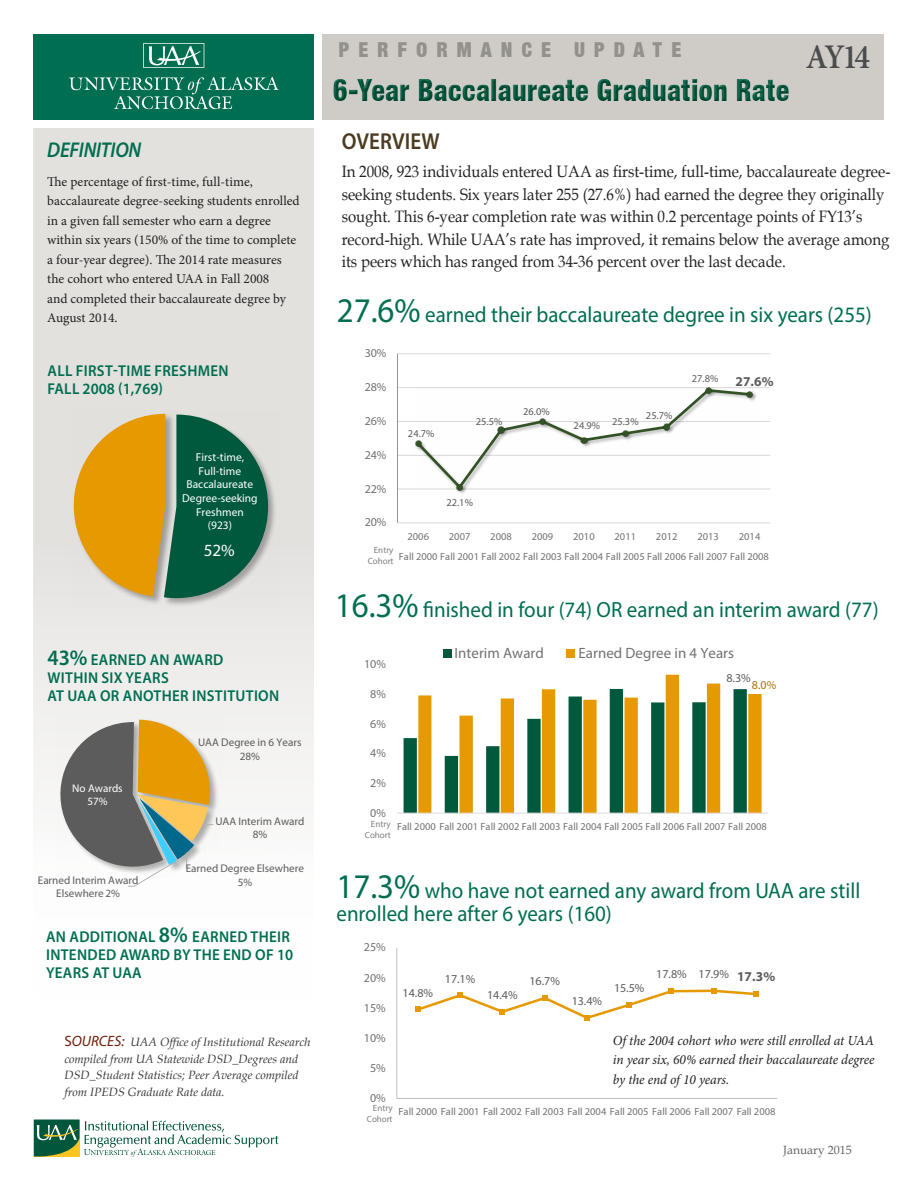
<style>
.page{position:relative;width:918px;height:1188px;background:#fff}
.page>*{position:absolute;margin:0;border:0;box-sizing:border-box;transform-origin:0 0}
.t1{font:600 34.65px "Minion Pro";color:#4b4c4d;scale:.91 1}
.t2{font:33px "Sans Black Cond";letter-spacing:.01em;color:#00573c;scale:.91 1}
.t3{font:600 23.1px "Myriad Pro";letter-spacing:.01em;color:#4b3b20;scale:.91 1}
.t4{font:22.05px/22.5px "Myriad Pro";color:#006e51;scale:.95 1}
.t5{font:22.05px "Sans Black Cond";letter-spacing:.43em;color:#93918b;scale:.95 1}
.t6{font:italic 600 21.45px "Myriad Pro";letter-spacing:-.01em;color:#006e51;scale:.91 1}
.t7{font:17.1px "Myriad Pro";color:#fff}
.t8{font:16.5px/22.5px "Book Antiqua";color:#231f20;scale:.91 1}
.t9{font:600 15.75px/18px "Myriad Pro";letter-spacing:.02em;color:#006e51;scale:.95 1}
.t10{font:15px "Myriad Pro";color:#727272}
.t11{font:italic 13.95px/19.5px "Minion Pro";letter-spacing:-.005em;color:#231f20;text-align:justify}
.t12{font:13.5px/19.5px "Minion Pro";color:#231f20}
.t13{font:700 13.5px "Myriad Pro";color:#5c5c5c}
.t14{font:italic 12px/16.5px "Book Antiqua";color:#312f30}
.t15{font:12px "Myriad Pro";letter-spacing:-.005em;color:#5c5c5c}
.t16{font:12px "Myriad Pro";letter-spacing:-.005em;color:#727272}
.t17{font:12px "Book Antiqua";color:#636366}
.t18{font:12px "Myriad Pro";color:#ad7300}
.t19{font:11.4px/13.8px "Myriad Pro";color:#fff;text-align:center}
.t20{font:11.1px/13.5px "Myriad Pro";color:#5c5c5c;text-align:center}
.t21{font:11.1px/13.5px "Myriad Pro";color:#fff;text-align:center}
.t22{font:10.5px/20.4px "Myriad Pro";letter-spacing:.005em;color:#727272}
.t23{font:10.5px "Myriad Pro";letter-spacing:.005em;color:#5c5c5c}
.t24{font:9px/10.8px "Myriad Pro";color:#7f7f7f;text-align:right}
.s1{font-size:22.05px}
.s2{font-family:"Myriad Pro";font-style:normal;font-size:15px;color:#6f1f09}
.s3{font-family:"Myriad Pro";font-size:15px;color:#6f1f09}
.s4{font-size:34.65px}
.s5{font-weight:700;font-size:13.5px}
</style>
<div class="page">
<div style="left:34px;top:34px;width:280px;height:85px;background:#006e51"></div>
<div style="left:323px;top:34px;width:561px;height:85px;background:#cfccc7"></div>
<div style="left:34px;top:129px;width:280px;height:1030px;background:linear-gradient(to bottom,#dcd9d5,#fff)"></div>
<div style="left:328px;top:71px;width:473px;height:41px;background:#231f20;opacity:.3"></div>
<svg style="left:69px;top:77px;width:210px;height:32px"></svg>
<svg style="left:143px;top:43px;width:61px;height:25px"></svg>
<svg style="left:34px;top:1120px;width:244px;height:36px"></svg>
<hr style="left:397px;top:523px;width:373px;height:1px;background:#d9d9d9">
<hr style="left:397px;top:489px;width:373px;height:1px;background:#d9d9d9">
<hr style="left:397px;top:455px;width:373px;height:1px;background:#d9d9d9">
<hr style="left:397px;top:421px;width:373px;height:1px;background:#d9d9d9">
<hr style="left:397px;top:387px;width:373px;height:1px;background:#d9d9d9">
<hr style="left:397px;top:354px;width:373px;height:1px;background:#d9d9d9">
<hr style="left:397px;top:354px;width:1px;height:169px;background:#929292">
<img style="left:458px;top:491px;width:8px;height:3px">
<img style="left:753px;top:392px;width:4px;height:9px">
<svg style="left:414px;top:387px;width:339px;height:104px"></svg>
<svg style="left:404px;top:738px;width:14px;height:75px"></svg>
<svg style="left:418px;top:675px;width:344px;height:138px"></svg>
<hr style="left:397px;top:813px;width:371px;height:1px;background:#dedede">
<div style="left:443px;top:649px;width:8px;height:8px;background:#00583d"></div>
<div style="left:567px;top:649px;width:8px;height:8px;background:#e69900"></div>
<hr style="left:396px;top:948px;width:1px;height:150px;background:#bfbfbf">
<hr style="left:397px;top:1098px;width:380px;height:1px;background:#bfbfbf">
<svg style="left:415px;top:988px;width:344px;height:33px"></svg>
<img style="left:161px;top:411px;width:119px;height:199px">
<img style="left:71px;top:411px;width:106px;height:197px">
<svg style="left:68px;top:414px;width:200px;height:184px"></svg>
<img style="left:135px;top:717px;width:86px;height:99px">
<img style="left:213px;top:791px;width:6px;height:62px">
<svg style="left:50px;top:720px;width:163px;height:167px"></svg>
<h3 class="t6" style="left:47px;top:136px;width:105px">DEFINITION</h3>
<p class="t12" style="left:47px;top:172px;width:254px">The percentage of first-time, full-time, baccalaureate degree-seeking students enrolled in a given fall semester who earn a degree within six years (150% of the time to complete a four-year degree). The 2014 rate measures the cohort who entered UAA in Fall 2008<br>and completed their baccalaureate degree by August 2014.</p>
<p class="t9" style="left:48px;top:361px;width:192px">ALL FIRST-TIME FRESHMEN<br>FALL 2008 (1,769)</p>
<p class="t19" style="left:182px;top:450px;width:77px">First-time,<br>Full-time<br>Baccalaureate<br>Degree-seeking<br>Freshmen<br>(923)</p>
<p class="t7" style="left:204px;top:540px;width:32px">52%</p>
<p class="t9" style="left:47px;top:650px;width:246px"><span class="s1">43%</span> EARNED AN AWARD<br>WITHIN SIX YEARS<br>AT UAA OR ANOTHER INSTITUTION</p>
<p class="t21" style="left:72px;top:781px;width:52px">No Awards<br>57%</p>
<p class="t20" style="left:198px;top:736px;width:105px">UAA Degree in 6 Years<br>28%</p>
<p class="t20" style="left:215px;top:814px;width:90px">UAA Interim Award<br>8%</p>
<p class="t20" style="left:186px;top:862px;width:120px">Earned Degree Elsewhere</p>
<p class="t20" style="left:38px;top:873px;width:102px">Earned Interim Award</p>
<p class="t20" style="left:238px;top:875px;width:16px">5%</p>
<p class="t20" style="left:56px;top:887px;width:65px">Elsewhere 2%</p>
<p class="t9" style="left:46px;top:928px;width:44px">AN ADDITI</p>
<p class="t9" style="left:117px;top:928px;width:109px">ONAL <span class="s1">8%</span> EARNED</p>
<p class="t9" style="left:251px;top:928px;width:10px">THEIR</p>
<p class="t9" style="left:46px;top:946px;width:11px">INTENDED</p>
<p class="t9" style="left:120px;top:946px;width:88px">AWARD BY THE</p>
<p class="t9" style="left:223px;top:946px;width:11px">END</p>
<p class="t9" style="left:255px;top:946px;width:41px">OF 10</p>
<p class="t9" style="left:46px;top:964px;width:102px">YEARS AT UAA</p>
<p class="t14" style="left:64px;top:1033px;width:248px"><span class="s2">S</span><span class="s3">OURCES:</span> UAA Office of Institutional Research compiled from UA Statewide DSD_Degrees and DSD_Student Statistics; Peer Average compiled from IPEDS Graduate Rate data.</p>
<h3 class="t5" style="left:339px;top:37px;width:362px">PERFORMANCE UPDATE</h3>
<h2 class="t2" style="left:333px;top:70px;width:503px">6-Year Baccalaureate Graduation Rate</h2>
<h1 class="t1" style="left:806px;top:33px;width:72px">AY14</h1>
<h3 class="t3" style="left:342px;top:126px;width:109px">OVERVIEW</h3>
<p class="t8" style="left:342px;top:160px;width:604px">In 2008, 923 individuals entered UAA as first-time, full-time, baccalaureate degree&shy;seeking students. Six years later 255 (27.6%) had earned the degree they originally sought. This 6-year completion rate was within 0.2 percentage points of FY13’s record-high. While UAA’s rate has improved, it remains below the average among its peers which has ranged from 34-36 percent over the last decade.</p>
<h3 class="t4" style="left:337px;top:303px;width:565px"><span class="s4">27.6%</span> earned their baccalaureate degree in six years (255)</h3>
<p class="t16" style="left:365px;top:346px;width:23px">30%</p>
<p class="t16" style="left:365px;top:380px;width:23px">28%</p>
<p class="t16" style="left:365px;top:414px;width:23px">26%</p>
<p class="t16" style="left:365px;top:447px;width:23px">24%</p>
<p class="t16" style="left:365px;top:481px;width:23px">22%</p>
<p class="t16" style="left:365px;top:515px;width:23px">20%</p>
<p class="t23" style="left:408px;top:427px;width:28px">24.7%</p>
<p class="t23" style="left:476px;top:415px;width:28px">25.5%</p>
<p class="t23" style="left:523px;top:405px;width:28px">26.0%</p>
<p class="t23" style="left:446px;top:496px;width:28px">22.1%</p>
<p class="t23" style="left:574px;top:417px;width:67px">24.9% 25.3%</p>
<p class="t23" style="left:646px;top:409px;width:28px">25.7%</p>
<p class="t23" style="left:692px;top:372px;width:28px">27.8%</p>
<p class="t13" style="left:735px;top:372px;width:40px">27.6%</p>
<p class="t22" style="left:407px;top:526px;width:23px">2006</p>
<p class="t22" style="left:449px;top:526px;width:23px">2007</p>
<p class="t22" style="left:490px;top:526px;width:23px">2008</p>
<p class="t22" style="left:532px;top:526px;width:23px">2009</p>
<p class="t22" style="left:573px;top:526px;width:23px">2010</p>
<p class="t22" style="left:615px;top:526px;width:23px">2011</p>
<p class="t22" style="left:656px;top:526px;width:23px">2012</p>
<p class="t22" style="left:697px;top:526px;width:23px">2013</p>
<p class="t22" style="left:399px;top:526px;width:372px;text-indent:340px">2014<br>Fall 2000 Fall 2001 Fall 2002 Fall 2003 Fall 2004 Fall 2005 Fall 2006 Fall 2007 Fall 2008</p>
<p class="t24" style="left:368px;top:544px;width:27px">Entry<br>Cohort</p>
<h3 class="t4" style="left:335px;top:598px;width:574px"><span class="s4">16.3%</span> finished in four (74) OR earned an interim award (77)</h3>
<p class="t16" style="left:364px;top:657px;width:23px">10%</p>
<p class="t16" style="left:370px;top:686px;width:17px">8%</p>
<p class="t16" style="left:370px;top:716px;width:17px">6%</p>
<p class="t16" style="left:370px;top:746px;width:17px">4%</p>
<p class="t16" style="left:370px;top:776px;width:17px">2%</p>
<p class="t16" style="left:370px;top:805px;width:17px">0%</p>
<p class="t10" style="left:455px;top:643px;width:91px">Interim Award</p>
<p class="t10" style="left:579px;top:643px;width:157px">Earned Degree in 4 Years</p>
<p class="t15" style="left:726px;top:671px;width:26px">8.3%</p>
<p class="t18" style="left:752px;top:677px;width:26px">8.0%</p>
<p class="t24" style="left:365px;top:819px;width:27px">Entry<br>Cohort</p>
<p class="t22" style="left:397px;top:816px;width:371px">Fall 2000 Fall 2001 Fall 2002 Fall 2003 Fall 2004 Fall 2005 Fall 2006 Fall 2007 Fall 2008</p>
<h3 class="t4" style="left:336px;top:879px;width:553px"><span class="s4">17.3%</span> who have not earned any award from UAA are still enrolled here after 6 years (160)</h3>
<p class="t16" style="left:364px;top:940px;width:23px">25%</p>
<p class="t16" style="left:364px;top:970px;width:23px">20%</p>
<p class="t16" style="left:364px;top:1000px;width:23px">15%</p>
<p class="t16" style="left:364px;top:1030px;width:23px">10%</p>
<p class="t16" style="left:370px;top:1060px;width:17px">5%</p>
<p class="t16" style="left:370px;top:1091px;width:17px">0%</p>
<p class="t15" style="left:403px;top:985px;width:32px">14.8%</p>
<p class="t15" style="left:445px;top:971px;width:32px">17.1%</p>
<p class="t15" style="left:487px;top:987px;width:32px">14.4%</p>
<p class="t15" style="left:529px;top:974px;width:32px">16.7%</p>
<p class="t15" style="left:572px;top:994px;width:32px">13.4%</p>
<p class="t15" style="left:614px;top:981px;width:32px">15.5%</p>
<p class="t15" style="left:656px;top:967px;width:120px">17.8% 17.9% <span class="s5">17.3%</span></p>
<p class="t11" style="left:613px;top:1030px;width:263px">Of the 2004 cohort who were still enrolled at UAA in year six, 60% earned their baccalaureate degree by the end of 10 years.</p>
<p class="t24" style="left:367px;top:1103px;width:27px">Entry<br>Cohort</p>
<p class="t22" style="left:398px;top:1101px;width:379px">Fall 2000 Fall 2001 Fall 2002 Fall 2003 Fall 2004 Fall 2005 Fall 2006 Fall 2007 Fall 2008</p>
<p class="t17" style="left:783px;top:1141px;width:70px">January 2015</p>
</div>
